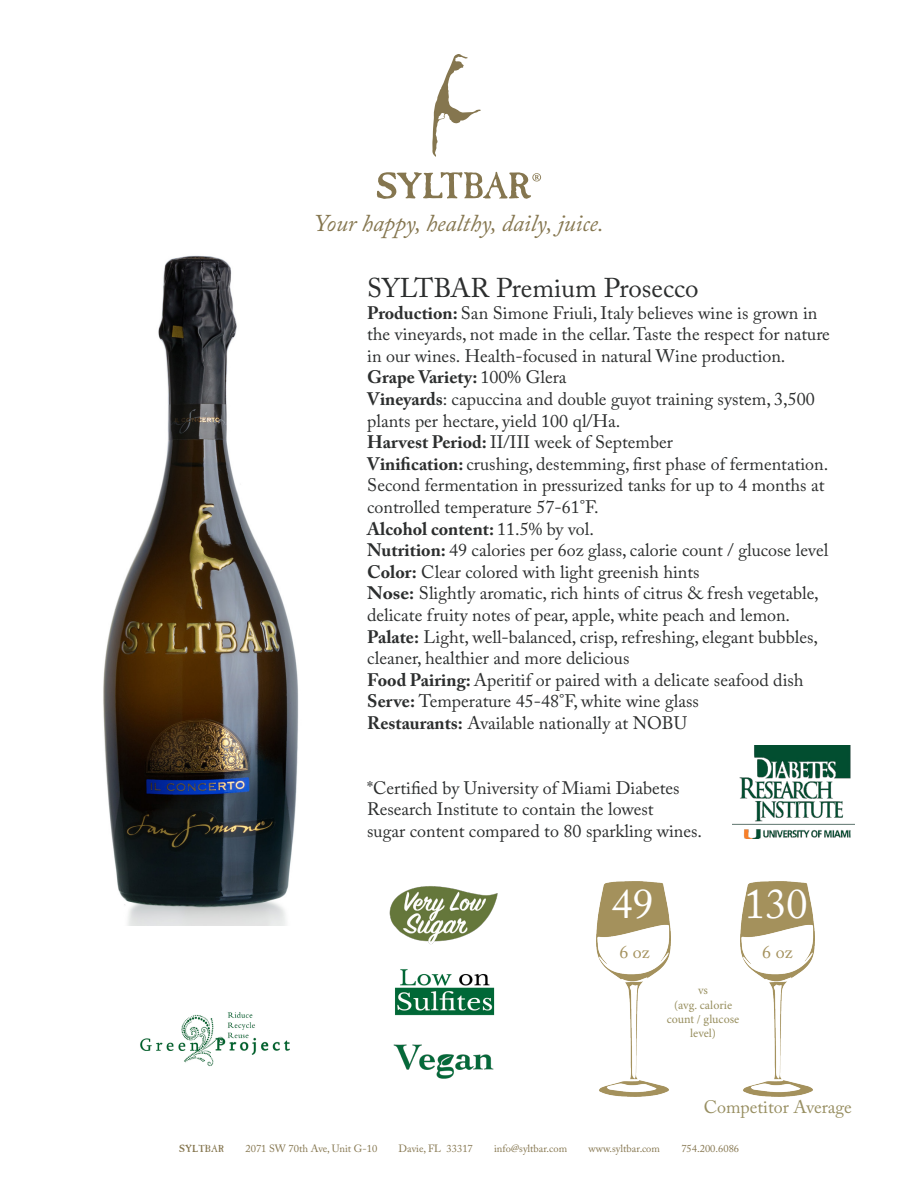
<style>
.page{position:relative;width:918px;height:1188px;background:#fff}
.page>*{position:absolute;margin:0;border:0;box-sizing:border-box;transform-origin:0 0}
.t1{font:42px "Adobe Caslon Pro";color:#fff}
.t2{font:27px "Adobe Caslon Pro";color:#2c2e2e}
.t3{font:italic 24px "Adobe Caslon Pro";color:#85764f}
.t4{font:18px/21.6px "Adobe Caslon Pro";color:#2c2e2e}
.t5{font:18px "Adobe Caslon Pro";color:#988f62}
.t6{font:18px "Adobe Caslon Pro";color:#a4915c}
.t7{font:12px/14.4px "Minion Pro";color:#988f5f;text-align:center}
.t8{font:10.5px "Adobe Caslon Pro";color:#85764f}
.t9{font:10.5px "Caslon Antique";color:#85764f}
.s1{font-weight:700}
</style>
<div class="page">
<svg style="left:432px;top:54px;width:49px;height:103px"></svg>
<svg style="left:377px;top:172px;width:164px;height:27px"></svg>
<img style="left:103px;top:255px;width:196px;height:671px">
<img style="left:596px;top:881px;width:75px;height:215px">
<img style="left:740px;top:881px;width:75px;height:215px">
<img style="left:733px;top:746px;width:122px;height:92px">
<img style="left:395px;top:973px;width:100px;height:35px">
<img style="left:393px;top:1008px;width:102px;height:71px">
<img style="left:389px;top:886px;width:109px;height:87px">
<img style="left:140px;top:1012px;width:150px;height:55px">
<h3 class="t3" style="left:315px;top:209px;width:291px">Your happy, healthy, daily, juice.</h3>
<h2 class="t2" style="left:367px;top:272px;width:333px">SYLTBAR Premium Prosecco</h2>
<p class="t4" style="left:367px;top:302px;width:464px"><span class="s1">Production:</span> San Simone Friuli, Italy believes wine is grown in the vineyards, not made in the cellar. Taste the respect for nature in our wines. Health-focused in natural Wine production.<br><span class="s1">Grape Variety:</span> 100% Glera<br><span class="s1">Vineyards</span>: capuccina and double guyot training system, 3,500 plants per hectare, yield 100 ql/Ha.<br><span class="s1">Harvest Period:</span> II/III week of September<br><span class="s1">Vinification:</span> crushing, destemming, first phase of fermentation.<br>Second fermentation in pressurized tanks for up to 4 months at controlled temperature 57-61°F.<br><span class="s1">Alcohol content:</span> 11.5% by vol.<br><span class="s1">Nutrition:</span> 49 calories per 6oz glass, calorie count / glucose level <span class="s1">Color:</span> Clear colored with light greenish hints<br><span class="s1">Nose:</span> Slightly aromatic, rich hints of citrus &amp; fresh vegetable, delicate fruity notes of pear, apple, white peach and lemon.<br><span class="s1">Palate:</span> Light, well-balanced, crisp, refreshing, elegant bubbles, cleaner, healthier and more delicious<br><span class="s1">Food Pairing:</span> Aperitif or paired with a delicate seafood dish <span class="s1">Serve:</span> Temperature 45-48°F, white wine glass<br><span class="s1">Restaurants:</span> Available nationally at NOBU</p>
<p class="t4" style="left:367px;top:777px;width:336px">*Certified by University of Miami Diabetes<br>Research Institute to contain the lowest<br>sugar content compared to 80 sparkling wines.</p>
<h1 class="t1" style="left:611px;top:879px;width:43px">49</h1>
<h1 class="t1" style="left:745px;top:879px;width:64px">130</h1>
<p class="t6" style="left:619px;top:941px;width:32px">6 oz</p>
<p class="t6" style="left:762px;top:941px;width:32px">6 oz</p>
<p class="t7" style="left:667px;top:983px;width:74px">vs<br>(avg. calorie count / glucose level)</p>
<p class="t5" style="left:704px;top:1096px;width:150px">Competitor Average</p>
<p class="t9" style="left:179px;top:1144px;width:47px">SYLTBAR</p>
<p class="t8" style="left:246px;top:1142px;width:133px">2071 SW 70th Ave, Unit G-10</p>
<p class="t8" style="left:399px;top:1142px;width:76px">Davie, FL 33317</p>
<p class="t8" style="left:494px;top:1142px;width:75px">info@syltbar.com</p>
<p class="t8" style="left:589px;top:1142px;width:73px">www.syltbar.com</p>
<p class="t8" style="left:681px;top:1142px;width:59px">754.200.6086</p>
</div>
